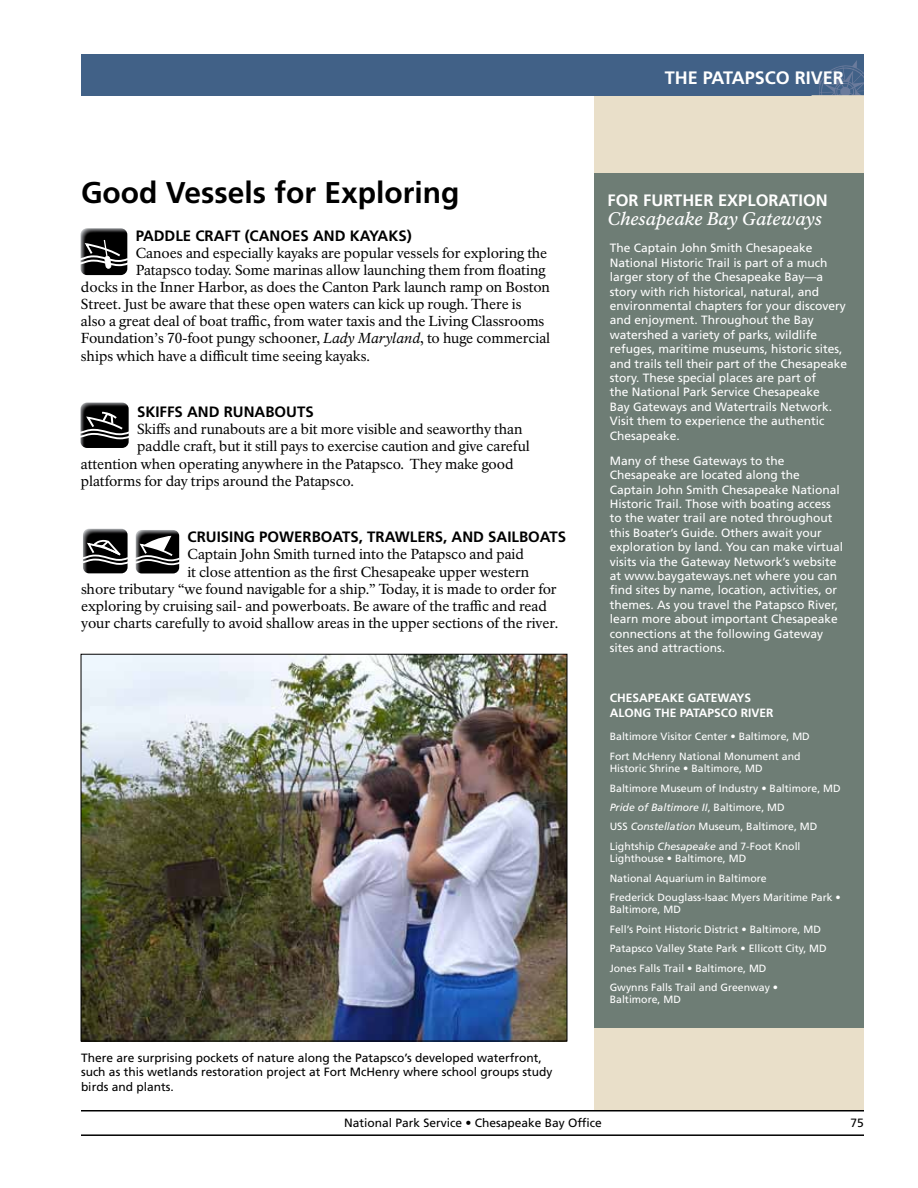
<style>
.page{position:relative;width:918px;height:1188px;background:#fff}
.page>*{position:absolute;margin:0;border:0;box-sizing:border-box;transform-origin:0 0}
.t1{font:700 30px "Frutiger LT Std";color:#000}
.t2{font:italic 18px "NPS Rawlinson OT Med";color:#fff}
.t3{font:700 18px "Frutiger LT Std";color:#fff}
.t4{font:700 16.5px "Frutiger LT Std";color:#fff}
.t5{font:700 15px "Frutiger LT Std";color:#000}
.t6{font:14.25px "NPS Rawlinson OT";letter-spacing:-.005em;color:#000}
.t7{font:12px/14.4px "Frutiger LT Std";color:#fff}
.t8{font:12px/14.4px "Frutiger LT Std";color:#000}
.t9{font:700 12px/14.4px "Frutiger LT Std";color:#fff}
.t10{font:10.5px/19.4px "Frutiger LT Std";color:#fff}
.s1{font-style:italic}
</style>
<div class="page">
<div style="left:594px;top:93px;width:270px;height:1017px;background:#e9dfc9"></div>
<hr style="left:81px;top:1134px;width:783px;height:2px;background:#000">
<div style="left:81px;top:54px;width:783px;height:41px;background:#416187"></div>
<svg style="left:814px;top:60px;width:50px;height:35px"></svg>
<hr style="left:81px;top:1110px;width:783px;height:2px;background:#000">
<div style="left:812px;top:95px;width:52px;height:33px;background:#e9dfc9;border:2px solid #e9dfc9"></div>
<img style="left:81px;top:228px;width:46px;height:47px">
<svg style="left:80px;top:240px;width:48px;height:29px"></svg>
<img style="left:81px;top:403px;width:48px;height:45px">
<svg style="left:80px;top:412px;width:49px;height:27px"></svg>
<img style="left:83px;top:529px;width:45px;height:44px">
<svg style="left:83px;top:540px;width:45px;height:25px"></svg>
<img style="left:136px;top:530px;width:43px;height:43px">
<svg style="left:135px;top:536px;width:45px;height:29px"></svg>
<div style="left:594px;top:173px;width:270px;height:855px;background:#6e7d75"></div>
<img style="left:83px;top:656px;width:482px;height:383px">
<h1 class="t1" style="left:81px;top:175px;width:380px">GOOD VESSELS FOR EXPLORING</h1>
<p class="t5" style="left:136px;top:227px;width:10px">PADDLE</p>
<p class="t5" style="left:196px;top:227px;width:19px">CRAFT</p>
<p class="t5" style="left:245px;top:227px;width:26px">(CANOE</p>
<p class="t5" style="left:301px;top:227px;width:25px">S AND</p>
<p class="t5" style="left:350px;top:227px;width:11px">KAYAK</p>
<p class="t5" style="left:398px;top:227px;width:15px">S)</p>
<p class="t6" style="left:136px;top:244px;width:413px">Canoes and especially kayaks are popular vessels for exploring the</p>
<p class="t6" style="left:136px;top:261px;width:411px">Patapsco today. Some marinas allow launching them from floating</p>
<p class="t6" style="left:81px;top:279px;width:471px">docks in the Inner Harbor, as does the Canton Park launch ramp on Boston</p>
<p class="t6" style="left:81px;top:296px;width:442px">Street. Just be aware that these open waters can kick up rough. There is</p>
<p class="t6" style="left:81px;top:313px;width:465px">also a great deal of boat traffic, from water taxis and the Living Classrooms</p>
<p class="t6" style="left:81px;top:330px;width:471px">Foundation’s 70-foot pungy schooner, <span class="s1">Lady Maryland</span>, to huge commercial</p>
<p class="t6" style="left:81px;top:347px;width:291px">ships which have a difficult time seeing kayaks.</p>
<p class="t5" style="left:137px;top:403px;width:17px">SKIFF</p>
<p class="t5" style="left:175px;top:403px;width:25px">S AND</p>
<p class="t5" style="left:224px;top:403px;width:12px">RUNA</p>
<p class="t5" style="left:265px;top:403px;width:21px">BOUT</p>
<p class="t5" style="left:305px;top:403px;width:10px">S</p>
<p class="t6" style="left:137px;top:421px;width:387px">Skiffs and runabouts are a bit more visible and seaworthy than</p>
<p class="t6" style="left:137px;top:438px;width:394px">paddle craft, but it still pays to exercise caution and give careful</p>
<p class="t6" style="left:81px;top:455px;width:434px">attention when operating anywhere in the Patapsco. They make good</p>
<p class="t6" style="left:81px;top:472px;width:275px">platforms for day trips around the Patapsco.</p>
<p class="t5" style="left:188px;top:528px;width:83px">CRUISING POWER</p>
<p class="t5" style="left:312px;top:528px;width:20px">BOAT</p>
<p class="t5" style="left:350px;top:528px;width:28px">S, TRAWLER</p>
<p class="t5" style="left:435px;top:528px;width:29px">S, AND</p>
<p class="t5" style="left:488px;top:528px;width:51px">SAILBOAT</p>
<p class="t5" style="left:558px;top:528px;width:10px">S</p>
<p class="t6" style="left:188px;top:546px;width:338px">Captain John Smith turned into the Patapsco and paid</p>
<p class="t6" style="left:188px;top:563px;width:343px">it close attention as the first Chesapeake upper western</p>
<p class="t6" style="left:81px;top:580px;width:477px">shore tributary “we found navigable for a ship.” Today, it is made to order for</p>
<p class="t6" style="left:81px;top:597px;width:467px">exploring by cruising sail- and powerboats. Be aware of the traffic and read</p>
<p class="t6" style="left:81px;top:614px;width:479px">your charts carefully to avoid shallow areas in the upper sections of the river.</p>
<p class="t8" style="left:81px;top:1051px;width:473px">There are surprising pockets of nature along the Patapsco’s developed waterfront, such as this wetlands restoration project at Fort McHenry where school groups study birds and plants.</p>
<h2 class="t3" style="left:665px;top:67px;width:12px">THE</h2>
<h2 class="t3" style="left:703px;top:67px;width:12px">PATAP</h2>
<h2 class="t3" style="left:755px;top:67px;width:51px">SCO RIVER</h2>
<h3 class="t4" style="left:608px;top:190px;width:11px">FOR</h3>
<h3 class="t4" style="left:643px;top:190px;width:11px">FURTHER</h3>
<h3 class="t4" style="left:718px;top:190px;width:11px">EXPLORATION</h3>
<h2 class="t2" style="left:608px;top:208px;width:216px">Chesapeake Bay Gateways</h2>
<p class="t7" style="left:610px;top:241px;width:239px">The Captain John Smith Chesapeake National H istoric Trail is part of a much larger story of the Chesapeake Bay—a story with rich historical, natural, and environmental chapters for your discovery and enjoyment. Throughout the Bay watershed a variety of parks, wildlife refuges, maritime museums, historic sites, and trails tell their part of the Chesapeake story. These special places are part of<br>the National Park Service Chesapeake<br>Bay Gateways and Watertrails Network.<br>Visit them to experience the authentic Chesapeake.</p>
<p class="t7" style="left:610px;top:454px;width:235px">Many of these Gateways to the Chesapeake are located along the Captain John Smith Chesapeake National H istoric Trail. Those with boating access to the water trail are noted throughout this Boater’s Guide. Others await your exploration by land. You can make virtual visits via the Gateway Network’s website at www.baygateways.net where you can find sites by name, location, activities, or themes. As you travel the Patapsco River, learn more about important Chesapeake connections at the following Gateway sites and attractions.</p>
<p class="t9" style="left:610px;top:691px;width:142px">CHESAPEAKE GATEWAYS<br>ALONG THE PATAP</p>
<p class="t9" style="left:714px;top:706px;width:61px">SCO RIVER</p>
<p class="t10" style="left:610px;top:727px;width:202px">Baltimore Visitor Center • Baltimore, MD<br>Fort McHenry National Monument and</p>
<p class="t10" style="left:610px;top:759px;width:233px">Historic Shrine • Baltimore, MD<br>Baltimore Museum of Industry • Baltimore, MD <span class="s1">Pride of Baltimore II</span>, Baltimore, MD<br>USS <span class="s1">Constellation</span> Museum, Baltimore, MD Lightship <span class="s1">Chesapeake</span> and 7-Foot Knoll</p>
<p class="t10" style="left:610px;top:849px;width:233px">Lighthouse • Baltimore, MD<br>National Aquarium in Baltimore<br>Frederick Douglass-Isaac Myers Maritime Park •</p>
<p class="t10" style="left:610px;top:900px;width:218px">Baltimore, MD<br>Fell’s Point Historic District • Baltimore, MD Patapsco Valley State Park • Ellicott City, MD Jones Falls Trail • Baltimore, MD<br>Gwynns Falls Trail and Greenway •</p>
<p class="t10" style="left:610px;top:990px;width:73px">Baltimore, MD</p>
<p class="t8" style="left:344px;top:1115px;width:259px">National Park Service • Chesapeake Bay Office</p>
<p class="t8" style="left:851px;top:1115px;width:15px">75</p>
</div>
